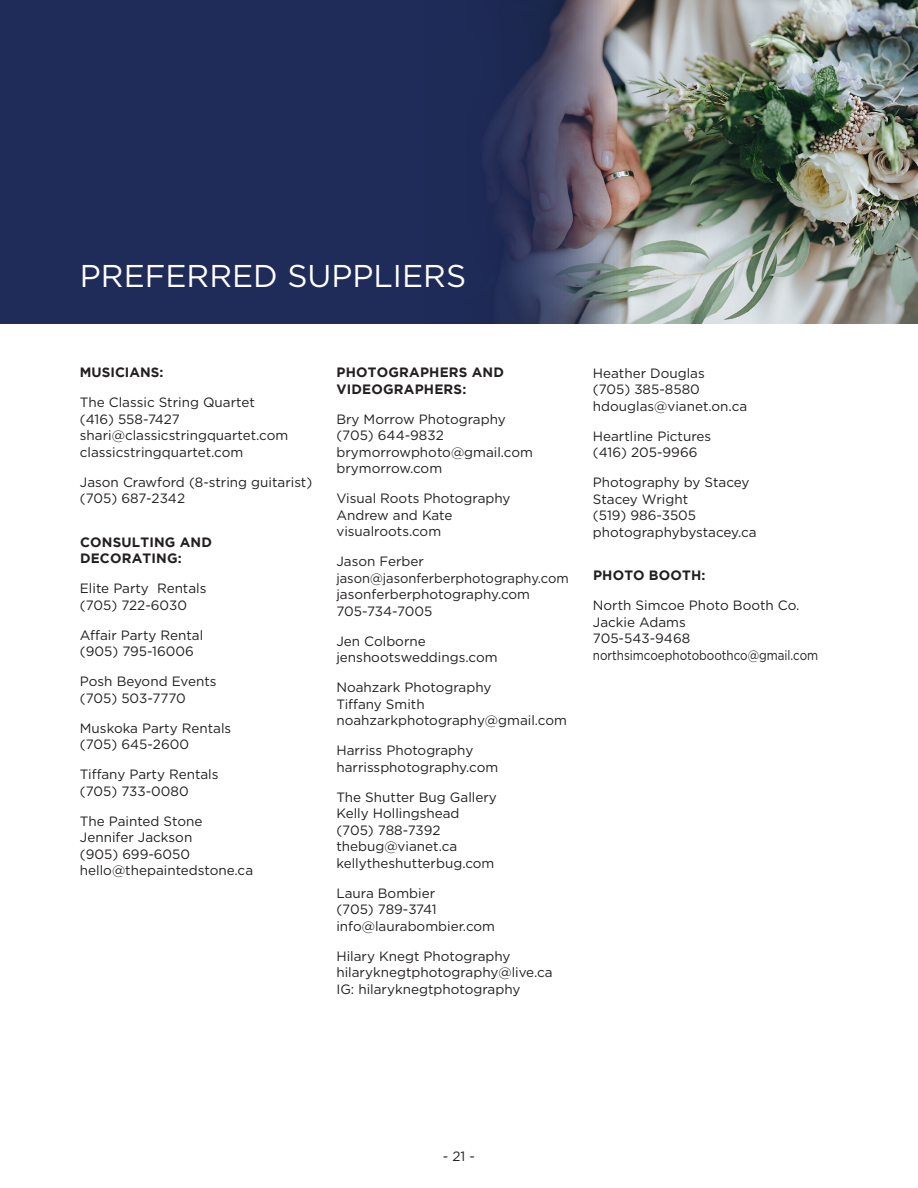
<style>
.page{position:relative;width:918px;height:1188px;background:#fff}
.page>*{position:absolute;margin:0;border:0;box-sizing:border-box;transform-origin:0 0}
.t1{font:31.5px "Gotham";color:#fff}
.t2{font:13.5px/16.5px "Gotham";color:#231f20}
.t3{font:700 13.5px/16.5px "Gotham";letter-spacing:.015em;color:#231f20}
</style>
<div class="page">
<img style="left:619px;top:0;width:299px;height:324px">
<svg style="left:270px;top:0;width:349px;height:324px;background:#31395e"></svg>
<div style="left:0;top:0;width:270px;height:324px;background:#1f2b58"></div>
<p class="t1" style="left:80px;top:255px;width:388px">PREFERRED SUPPLIERS</p>
<p class="t3" style="left:80px;top:364px;width:85px">MUSICIANS:</p>
<p class="t2" style="left:80px;top:394px;width:210px">The Classic String Quartet (416) 558-7427 shari@classicstringquartet.com classicstringquartet.com</p>
<p class="t2" style="left:80px;top:473px;width:234px">Jason Crawford (8-string guitarist) (705) 687-2342</p>
<p class="t3" style="left:80px;top:533px;width:134px">CONSULTING AND<br>DECORATING:</p>
<p class="t2" style="left:80px;top:580px;width:128px">Elite Party Rentals (705) 722-6030</p>
<p class="t2" style="left:80px;top:626px;width:125px">Affair Party Rental (905) 795-16006</p>
<p class="t2" style="left:80px;top:673px;width:138px">Posh Beyond Events (705) 503-7770</p>
<p class="t2" style="left:80px;top:719px;width:153px">Muskoka Party Rentals (705) 645-2600</p>
<p class="t2" style="left:80px;top:766px;width:140px">Tiffany Party Rentals (705) 733-0080</p>
<p class="t2" style="left:80px;top:812px;width:175px">The Painted Stone<br>Jennifer Jackson<br>(905) 699-6050 hello@thepaintedstone.ca</p>
<p class="t3" style="left:337px;top:364px;width:169px">PHOTOGRAPHERS AND<br>VIDEOGRAPHERS:</p>
<p class="t2" style="left:336px;top:410px;width:198px">Bry Morrow Photography (705) 644-9832 brymorrowphoto@gmail.com brymorrow.com</p>
<p class="t2" style="left:336px;top:490px;width:176px">Visual Roots Photography<br>Andrew and Kate visualroots.com</p>
<p class="t2" style="left:336px;top:553px;width:234px">Jason Ferber jason@jasonferberphotography.com jasonferberphotography.com<br>705-734-7005</p>
<p class="t2" style="left:336px;top:632px;width:163px">Jen Colborne jenshootsweddings.com</p>
<p class="t2" style="left:336px;top:679px;width:232px">Noahzark Photography<br>Tiffany Smith noahzarkphotography@gmail.com</p>
<p class="t2" style="left:336px;top:742px;width:163px">Harriss Photography harrissphotography.com</p>
<p class="t2" style="left:336px;top:788px;width:162px">The Shutter Bug Gallery<br>Kelly Hollingshead (705) 788-7392 thebug@vianet.ca kellytheshutterbug.com</p>
<p class="t2" style="left:336px;top:884px;width:160px">Laura Bombier<br>(705) 789-3741 info@laurabombier.com</p>
<p class="t2" style="left:336px;top:947px;width:218px">Hilary Knegt Photography hilaryknegtphotography@live.ca<br>IG: hilaryknegtphotography</p>
<p class="t2" style="left:593px;top:365px;width:156px">Heather Douglas<br>(705) 385-8580 hdouglas@vianet.on.ca</p>
<p class="t2" style="left:593px;top:428px;width:120px">Heartline Pictures (416) 205-9966</p>
<p class="t2" style="left:593px;top:474px;width:165px">Photography by Stacey<br>Stacey Wright<br>(519) 986-3505 photographybystacey.ca</p>
<p class="t3" style="left:593px;top:567px;width:114px">PHOTO BOOTH:</p>
<p class="t2" style="left:593px;top:597px;width:227px">North Simcoe Photo Booth Co.<br>Jackie Adams<br>705-543-9468 northsimcoephotoboothco@gmail.com</p>
<p class="t2" style="left:443px;top:1148px;width:34px">- 21 -</p>
</div>
